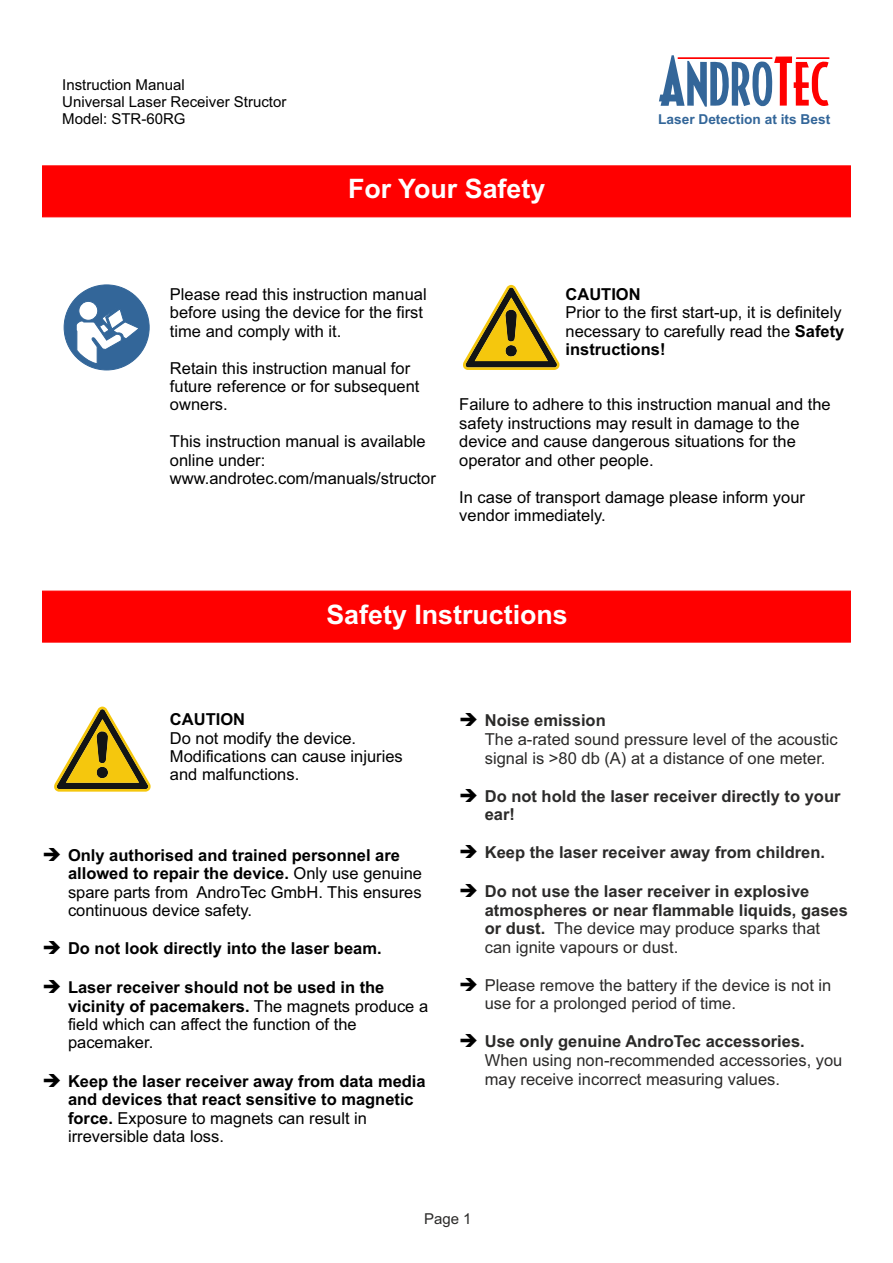
<style>
.page{position:relative;width:893px;height:1263px;background:#fff}
.page>*{position:absolute;margin:0;border:0;box-sizing:border-box;transform-origin:0 0}
.t1{font:700 26.85px "Arial";color:#fefefe}
.t2{font:16.5px/18.5px "Arial";color:#000}
.t3{font:16.5px/18.6px "Arial";color:#2b2a29}
.t4{font:700 16.5px/18.6px "Arial";color:#2b2a29}
.t5{font:700 16.5px/18.6px "Arial";color:#000}
.t6{font:15px/16.8px "Arial";color:#000}
.t7{font:15px "Arial";color:#2b2a29}
.t8{font:700 13.65px "Arial";color:#369}
.s1{font-weight:700}
.s2{font-weight:400}
.s3{color:#000}
</style>
<div class="page">
<svg style="left:659px;top:55px;width:170px;height:52px"></svg>
<div style="left:42px;top:166px;width:809px;height:51px;background:#f00"></div>
<div style="left:42px;top:591px;width:809px;height:51px;background:#f00"></div>
<svg style="left:64px;top:285px;width:85px;height:85px"></svg>
<svg style="left:463px;top:285px;width:96px;height:85px"></svg>
<svg style="left:54px;top:706px;width:97px;height:86px"></svg>
<p class="t6" style="left:62px;top:78px;width:226px">Instruction Manual<br>Universal Laser Receiver Structor<br>Model: STR-60RG</p>
<h1 class="t1" style="left:348px;top:179px;width:199px">For Your Safety</h1>
<p class="t8" style="left:658px;top:114px;width:174px">Laser Detection at its Best</p>
<p class="t2" style="left:170px;top:286px;width:258px">Please read this instruction manual before using the device for the first time and comply with it.</p>
<p class="t5" style="left:566px;top:286px;width:77px">CAUTION</p>
<p class="t2" style="left:566px;top:305px;width:280px">Prior to the first start-up, it is definitely necessary to carefully read the <span class="s1">Safety instructions!</span></p>
<p class="t2" style="left:170px;top:360px;width:251px">Retain this instruction manual for future reference or for subsequent owners.</p>
<p class="t2" style="left:170px;top:434px;width:267px">This instruction manual is available online under: www.androtec.com/manuals/structor</p>
<p class="t2" style="left:459px;top:397px;width:373px">Failure to adhere to this instruction manual and the safety instructions may result in damage to the device and cause dangerous situations for the operator and other people.</p>
<p class="t2" style="left:459px;top:489px;width:347px">In case of transport damage please inform your vendor immediately.</p>
<h1 class="t1" style="left:326px;top:604px;width:243px">Safety Instructions</h1>
<p class="t5" style="left:170px;top:711px;width:77px">CAUTION</p>
<p class="t2" style="left:170px;top:730px;width:234px">Do not modify the device.<br>Modifications can cause injuries and malfunctions.</p>
<p class="t2" style="left:68px;top:847px;width:355px;text-indent:-26px">➔ <span class="s1">Only authorised and trained personnel are allowed to repair the device.</span> Only use genuine spare parts from AndroTec GmbH. This ensures continuous device safety.</p>
<p class="t5" style="left:43px;top:941px;width:341px">➔ Do not look directly into the laser beam.</p>
<p class="t2" style="left:68px;top:979px;width:362px;text-indent:-26px">➔ <span class="s1">Laser receiver should not be used in the vicinity of pacemakers.</span> The magnets produce a field which can affect the function of the pacemaker.</p>
<p class="t5" style="left:68px;top:1073px;width:359px;text-indent:-26px">➔ Keep the laser receiver away from data media and devices that react sensitive to magnetic force. <span class="s2">Exposure to magnets can result in irreversible data loss.</span></p>
<p class="t4" style="left:459px;top:713px;width:148px"><span class="s3">➔</span> Noise emission</p>
<p class="t3" style="left:485px;top:731px;width:355px">The a-rated sound pressure level of the acoustic signal is &gt;80 db (A) at a distance of one meter.</p>
<p class="t4" style="left:485px;top:788px;width:357px;text-indent:-26px"><span class="s3">➔</span> Do not hold the laser receiver directly to your ear!</p>
<p class="t4" style="left:459px;top:845px;width:367px"><span class="s3">➔</span> Keep the laser receiver away from children.</p>
<p class="t4" style="left:485px;top:883px;width:365px;text-indent:-26px"><span class="s3">➔</span> Do not use the laser receiver in explosive atmospheres or near flammable liquids, gases or dust. <span class="s2">The device may produce sparks that can ignite vapours or dust.</span></p>
<p class="t3" style="left:485px;top:977px;width:348px;text-indent:-26px"><span class="s3">➔</span> Please remove the battery if the device is not in use for a prolonged period of time.</p>
<p class="t3" style="left:485px;top:1034px;width:359px;text-indent:-26px"><span class="s3">➔</span> <span class="s1">Use only genuine AndroTec accessories.<br></span>When using non-recommended accessories, you may receive incorrect measuring values.</p>
<p class="t7" style="left:424px;top:1213px;width:49px">Page 1</p>
</div>
